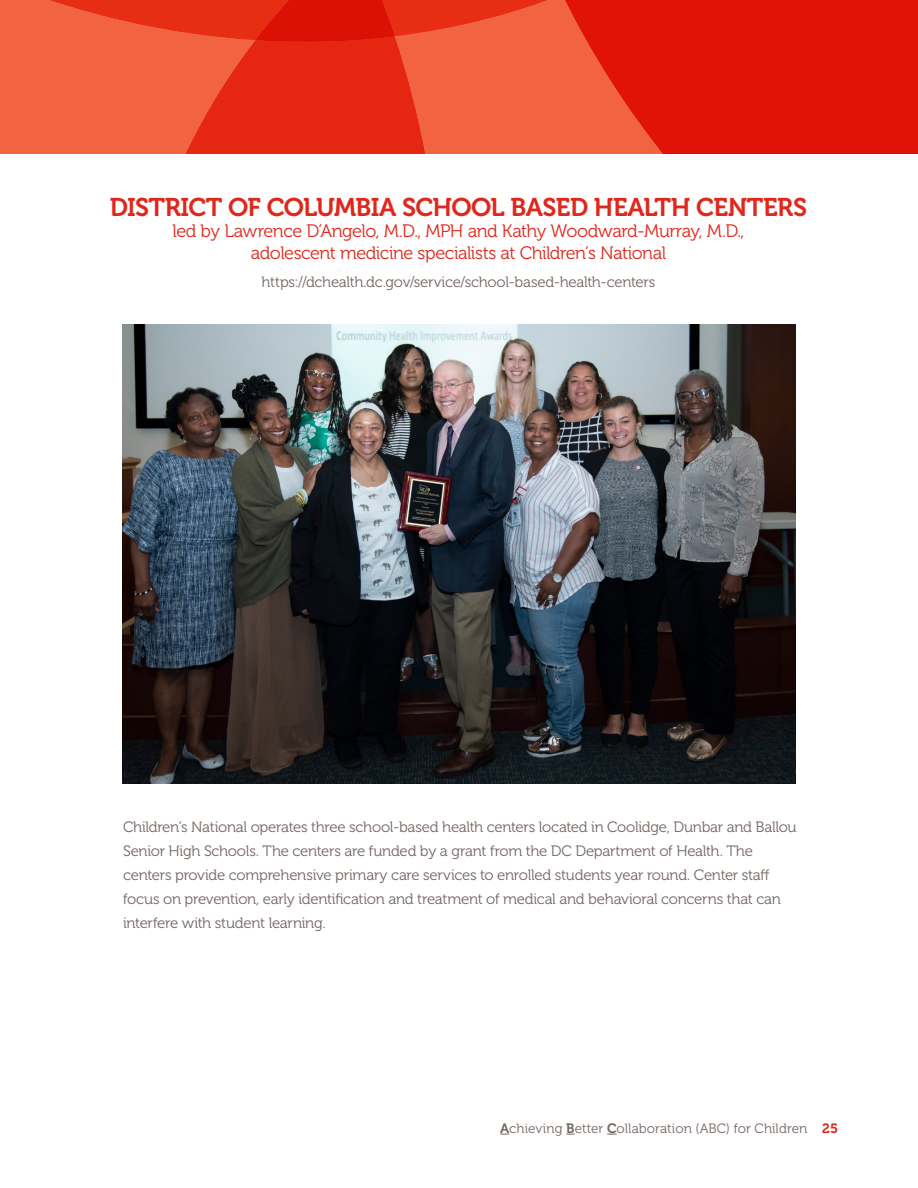
<style>
.page{position:relative;width:918px;height:1188px;background:#fff}
.page>*{position:absolute;margin:0;border:0;box-sizing:border-box;transform-origin:0 0}
.t1{font:25.5px "Museo 700";letter-spacing:-.025em;color:#df271c}
.t2{font:18px/21.6px "Museo 300";letter-spacing:-.025em;color:#df271c;text-align:center}
.t3{font:15px/24px "Museo 300";letter-spacing:-.02em;color:#736662}
.t4{font:13.5px "Museo 300";letter-spacing:.005em;color:#736662}
.s1{font-family:"Museo 700"}
.s2{font-family:"Museo 700";color:#df271c}
</style>
<div class="page">
<div style="left:667px;top:0;width:251px;height:153px;background:#e11309"></div>
<svg style="left:0;top:0;width:667px;height:153px;background:#eb462b"></svg>
<img style="left:122px;top:324px;width:674px;height:460px">
<h1 class="t1" style="left:110px;top:193px;width:699px">DISTRICT OF COLUMBIA SCHOOL BASED HEALTH CENTERS</h1>
<p class="t2" style="left:172px;top:221px;width:574px">led by Lawrence D’Angelo, M.D., MPH and Kathy Woodward-Murray, M.D., adolescent medicine specialists at Children’s National</p>
<p class="t3" style="left:262px;top:270px;width:395px">https://dchealth.dc.gov/service/school-based-health-centers</p>
<p class="t3" style="left:123px;top:816px;width:675px">Children’s National operates three school-based health centers located in Coolidge, Dunbar and Ballou Senior High Schools. The centers are funded by a grant from the DC Department of Health. The centers provide comprehensive primary care services to enrolled students year round. Center staff focus on prevention, early identification and treatment of medical and behavioral concerns that can interfere with student learning.</p>
<p class="t4" style="left:500px;top:1121px;width:339px"><span class="s1">A</span>chieving <span class="s1">B</span>etter <span class="s1">C</span>ollaboration (ABC) for Children <span class="s2">25</span></p>
</div>
